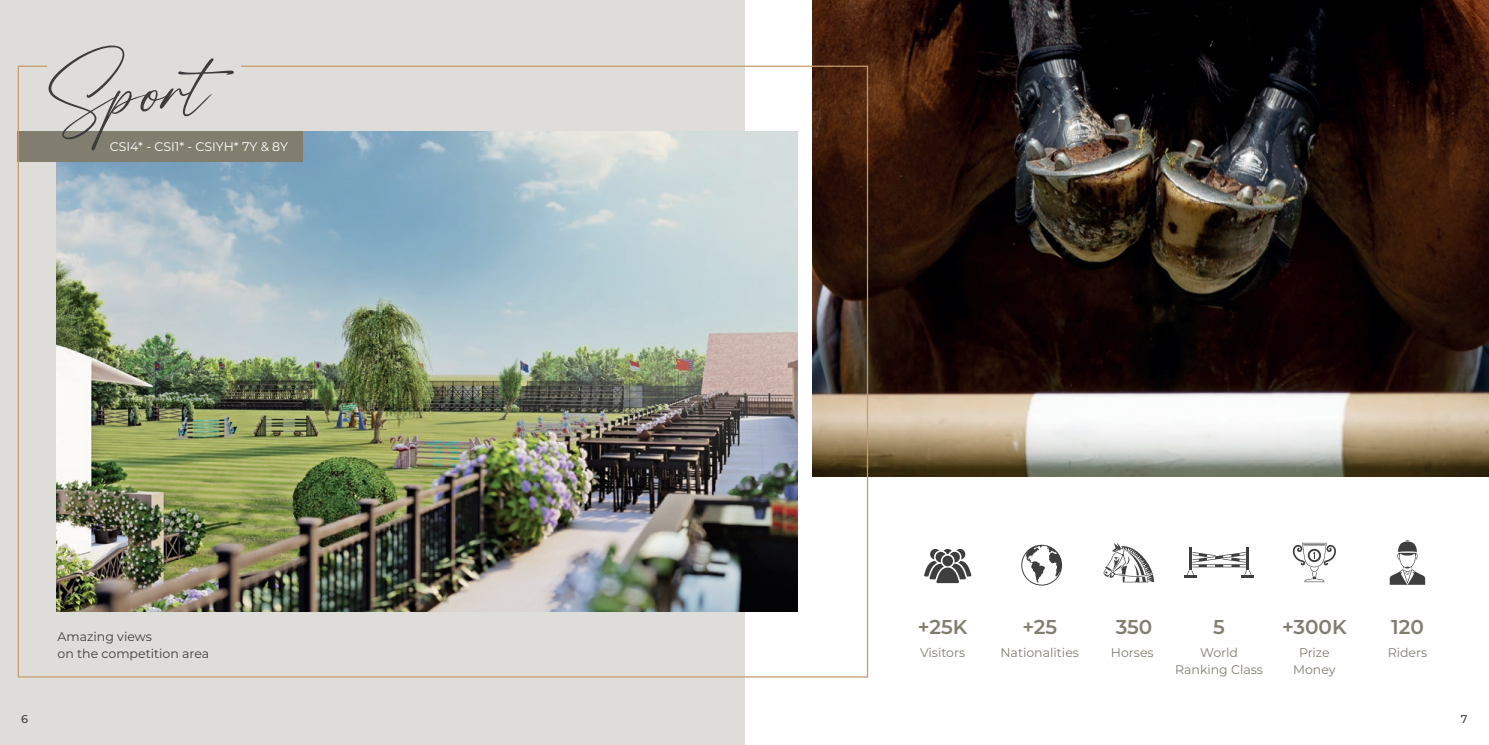
<style>
.page{position:relative;width:1489px;height:745px;background:#fff}
.page>*{position:absolute;margin:0;border:0;box-sizing:border-box;transform-origin:0 0}
.t1{font:107.25px "High Spirited";color:#3c3c3d}
.t2{font:600 20px "Montserrat";color:#817e70}
.t3{font:12.5px/17.5px "Montserrat";color:#817e70;text-align:center}
.t4{font:12.5px/17.5px "Montserrat";color:#3e3e3f}
.t5{font:12.5px "Montserrat";color:#fff}
.t6{font:500 11.25px "Montserrat";color:#3e3e3f}
</style>
<div class="page">
<div style="left:0;top:0;width:744px;height:744px;background:#dfddd9"></div>
<svg style="left:812px;top:476px;width:676px;height:202px"></svg>
<svg style="left:1389px;top:540px;width:35px;height:44px"></svg>
<svg style="left:1103px;top:542px;width:50px;height:40px"></svg>
<svg style="left:1292px;top:542px;width:43px;height:39px"></svg>
<hr style="left:1189px;top:547px;width:2px;height:22px;background:#3e3e3f">
<hr style="left:1246px;top:547px;width:3px;height:22px;background:#3e3e3f">
<svg style="left:1184px;top:551px;width:69px;height:26px"></svg>
<img style="left:812px;top:0;width:676px;height:476px">
<img style="left:17px;top:65px;width:851px;height:612px">
<svg style="left:1021px;top:544px;width:41px;height:41px"></svg>
<svg style="left:923px;top:548px;width:48px;height:34px"></svg>
<h1 class="t1" style="left:46px;top:33px;width:162px">Sport</h1>
<p class="t5" style="left:110px;top:138px;width:179px">CSI4* - CSI1* - CSIYH* 7Y &amp; 8Y</p>
<p class="t4" style="left:58px;top:626px;width:153px">Amazing views<br>on the competition area</p>
<h2 class="t2" style="left:917px;top:612px;width:49px">+25K</h2>
<h2 class="t2" style="left:1022px;top:612px;width:36px">+25</h2>
<h2 class="t2" style="left:1115px;top:612px;width:38px">350</h2>
<h2 class="t2" style="left:1213px;top:612px;width:13px">5</h2>
<h2 class="t2" style="left:1281px;top:612px;width:64px">+300K</h2>
<h2 class="t2" style="left:1390px;top:612px;width:34px">120</h2>
<p class="t3" style="left:920px;top:642px;width:47px">Visitors</p>
<p class="t3" style="left:1000px;top:642px;width:80px">Nationalities</p>
<p class="t3" style="left:1175px;top:642px;width:89px">World<br>Ranking Class</p>
<p class="t3" style="left:1110px;top:642px;width:44px">Horses</p>
<p class="t3" style="left:1292px;top:642px;width:44px">Prize<br>Money</p>
<p class="t3" style="left:1387px;top:642px;width:41px">Riders</p>
<p class="t6" style="left:21px;top:710px;width:8px">6</p>
<p class="t6" style="left:1460px;top:710px;width:8px">7</p>
</div>
